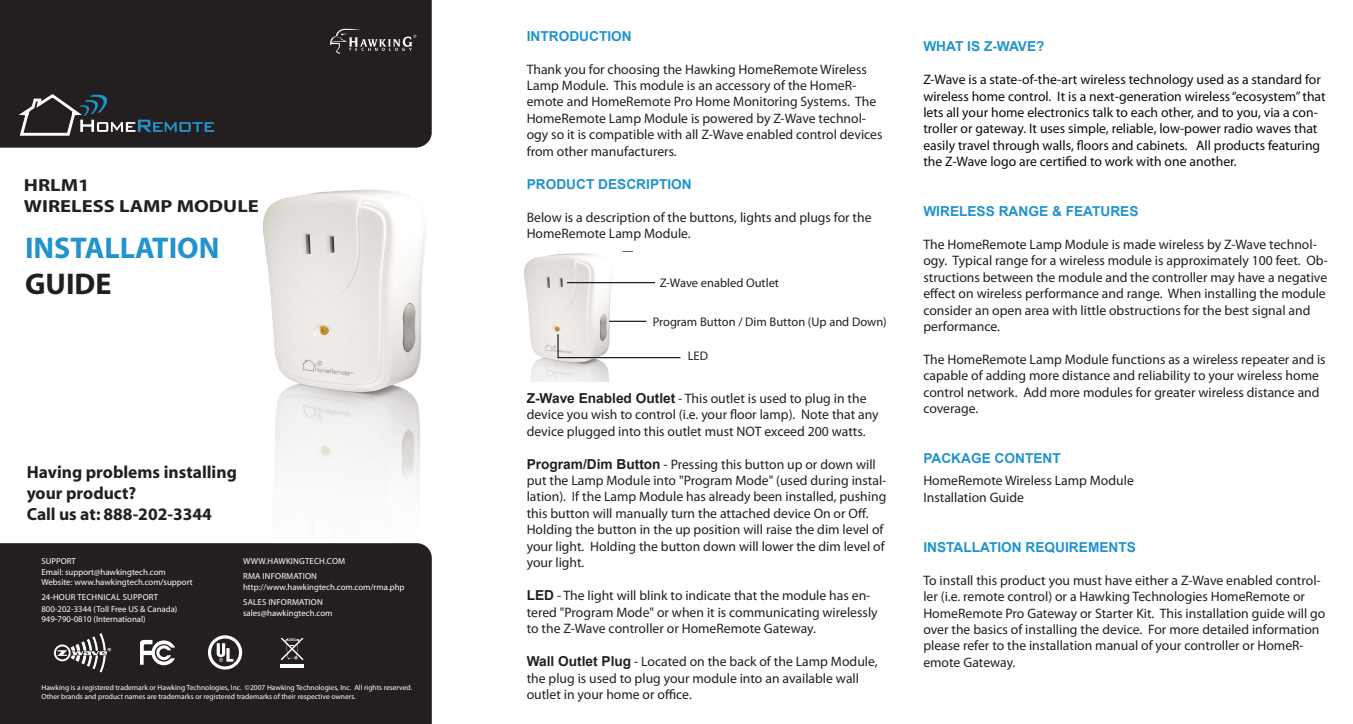
<style>
.page{position:relative;width:1353px;height:724px;background:#fff}
.page>*{position:absolute;margin:0;border:0;box-sizing:border-box;transform-origin:0 0}
.t1{font:700 30px "Myriad";color:#2194cd}
.t2{font:700 30px "Myriad";color:#231f20}
.t3{font:700 17.5px/21px "Myriad";color:#231f20}
.t4{font:700 17.5px/21px "Myriad";color:#231f20;scale:1.18 1}
.t5{font:13.75px/16.5px "Myriad Pro";color:#231f20}
.t6{font:13.75px/16.5px "Myriad Pro";color:#0e0c08}
.t7{font:700 13.75px "Arial";color:#2194cd}
.t8{font:12.5px "Myriad Pro";color:#231f20}
.t9{font:8.75px/10.9px "Myriad Pro";color:#fff}
.t10{font:7.5px/9px "Myriad Pro";color:#fff}
.s1{font-family:"Arial";font-weight:700}
</style>
<div class="page">
<div style="left:0;top:543px;width:432px;height:180px;background:#231f20"></div>
<div style="left:0;top:0;width:432px;height:147px;background:#231f20"></div>
<svg style="left:330px;top:29px;width:86px;height:25px;background:#444142"></svg>
<svg style="left:14px;top:16px;width:200px;height:122px;background:#29282a"></svg>
<img style="left:263px;top:189px;width:164px;height:306px">
<img style="left:524px;top:253px;width:90px;height:128px">
<svg style="left:281px;top:638px;width:23px;height:21px"></svg>
<hr style="left:281px;top:663px;width:23px;height:3px;background:#fff">
<div style="left:248px;top:636px;width:69px;height:47px;border:1px solid #231f20"></div>
<svg style="left:50px;top:631px;width:65px;height:43px;background:#4d494a"></svg>
<div style="left:48px;top:629px;width:69px;height:47px;border:1px solid #231f20"></div>
<svg style="left:141px;top:639px;width:34px;height:25px"></svg>
<div style="left:139px;top:632px;width:68px;height:47px;border:1px solid #231f20"></div>
<hr style="left:609px;top:320px;width:38px;height:2px;background:#231f20">
<svg style="left:557px;top:332px;width:124px;height:26px"></svg>
<svg style="left:200px;top:632px;width:55px;height:51px;background:#4a4748"></svg>
<div style="left:204px;top:631px;width:42px;height:41px;border:1px solid #231f20"></div>
<hr style="left:567px;top:282px;width:88px;height:1px;background:#231f20">
<p class="t4" style="left:24px;top:175px;width:201px">HRLM1<br>WIRELESS LAMP MODULE</p>
<h1 class="t1" style="left:25px;top:232px;width:196px">INSTALLATION</h1>
<h1 class="t2" style="left:25px;top:268px;width:88px">GUIDE</h1>
<p class="t3" style="left:27px;top:462px;width:212px">Having problems installing your product?<br>Call us at: 888-202-3344</p>
<p class="t9" style="left:42px;top:554px;width:153px">SUPPORT<br>Email: support@hawkingtech.com<br>Website: www.hawkingtech.com/support</p>
<p class="t9" style="left:42px;top:591px;width:24px">24-Hour</p>
<p class="t9" style="left:42px;top:591px;width:137px;text-indent:36px">Technical Support<br>800-202-3344 (Toll Free US &amp; Canada)<br>949-790-0810 (International)</p>
<p class="t9" style="left:243px;top:554px;width:9px">www</p>
<p class="t9" style="left:266px;top:554px;width:31px">.hawkingte</p>
<p class="t9" style="left:314px;top:554px;width:26px">ch.com</p>
<p class="t9" style="left:243px;top:569px;width:29px">RMA Inform</p>
<p class="t9" style="left:243px;top:569px;width:163px;line-height:11.2px;text-indent:50px">ation http://www.hawkingtech.com.com/rma.php</p>
<p class="t9" style="left:243px;top:595px;width:16px">Sales</p>
<p class="t9" style="left:268px;top:595px;width:9px">Inform</p>
<p class="t9" style="left:243px;top:595px;width:91px;line-height:11.2px;text-indent:56px">ation sales@hawkingtech.com</p>
<p class="t10" style="left:42px;top:682px;width:372px">Hawking is a registered trademark or Hawking Technologies, Inc. ©2007 Hawking Technologies, Inc. All rights reserved.<br>Other brands and product names are trademarks or registered trademarks of their respective owners.</p>
<p class="t7" style="left:527px;top:27px;width:107px">INTRODUCTION</p>
<p class="t5" style="left:527px;top:60px;width:357px">Thank you for choosing the Hawking HomeRemote Wireless Lamp Module. This module is an accessory of the HomeR&shy;emote and HomeRemote Pro Home Monitoring Systems. The HomeRemote Lamp Module is powered by Z-Wave technol&shy;ogy so it is compatible with all Z-Wave enabled control devices from other manufacturers.</p>
<p class="t7" style="left:527px;top:175px;width:167px">PRODUCT DESCRIPTION</p>
<p class="t5" style="left:527px;top:208px;width:346px">Below is a description of the buttons, lights and plugs for the<br>HomeRemote Lamp Module.</p>
<p class="t8" style="left:660px;top:275px;width:121px">Z-Wave enabled Outlet</p>
<p class="t8" style="left:653px;top:314px;width:236px">Program Button / Dim Button (Up and Down)</p>
<p class="t8" style="left:688px;top:347px;width:22px">LED</p>
<p class="t5" style="left:527px;top:389px;width:353px"><span class="s1">Z-Wave Enabled Outlet</span> - This outlet is used to plug in the device you wish to control (i.e. your floor lamp). Note that any device plugged into this outlet must NOT exceed 200 watts.</p>
<p class="t5" style="left:527px;top:455px;width:361px"><span class="s1">Program/Dim Button</span> - Pressing this button up or down will put the Lamp Module into "Program Mode" (used during instal&shy;lation). If the Lamp Module has already been installed, pushing this button will manually turn the attached device On or Off.<br>Holding the button in the up position will raise the dim level of your light. Holding the button down will lower the dim level of your light.</p>
<p class="t5" style="left:527px;top:586px;width:352px"><span class="s1">LED</span> - The light will blink to indicate that the module has en&shy;tered "Program Mode" or when it is communicating wirelessly to the Z-Wave controller or HomeRemote Gateway.</p>
<p class="t5" style="left:527px;top:652px;width:352px"><span class="s1">Wall Outlet Plug</span> - Located on the back of the Lamp Module, the plug is used to plug your module into an available wall outlet in your home or office.</p>
<p class="t7" style="left:923px;top:37px;width:123px">WHAT IS Z-WAVE?</p>
<p class="t6" style="left:923px;top:71px;width:404px">Z-Wave is a state-of-the-art wireless technology used as a standard for wireless home control. It is a next-generation wireless “ecosystem” that lets all your home electronics talk to each other, and to you, via a con&shy;troller or gateway. It uses simple, reliable, low-power radio waves that easily travel through walls, floors and cabinets. All products featuring the Z-Wave logo are certified to work with one another.</p>
<p class="t7" style="left:923px;top:202px;width:217px">WIRELESS RANGE &amp; FEATURES</p>
<p class="t5" style="left:923px;top:235px;width:406px">The HomeRemote Lamp Module is made wireless by Z-Wave technol&shy;ogy. Typical range for a wireless module is approximately 100 feet. Ob&shy;structions between the module and the controller may have a negative effect on wireless performance and range. When installing the module consider an open area with little obstructions for the best signal and performance.</p>
<p class="t5" style="left:923px;top:350px;width:404px">The HomeRemote Lamp Module functions as a wireless repeater and is capable of adding more distance and reliability to your wireless home control network. Add more modules for greater wireless distance and coverage.</p>
<p class="t7" style="left:923px;top:448px;width:139px">PACKAGE CONTENT</p>
<p class="t5" style="left:923px;top:471px;width:212px">HomeRemote Wireless Lamp Module<br>Installation Guide</p>
<p class="t7" style="left:923px;top:537px;width:214px">INSTALLATION REQUIREMENTS</p>
<p class="t5" style="left:923px;top:571px;width:404px">To install this product you must have either a Z-Wave enabled control&shy;ler (i.e. remote control) or a Hawking Technologies HomeRemote or HomeRemote Pro Gateway or Starter Kit. This installation guide will go over the basics of installing the device. For more detailed information please refer to the installation manual of your controller or HomeR&shy;emote Gateway.</p>
</div>
